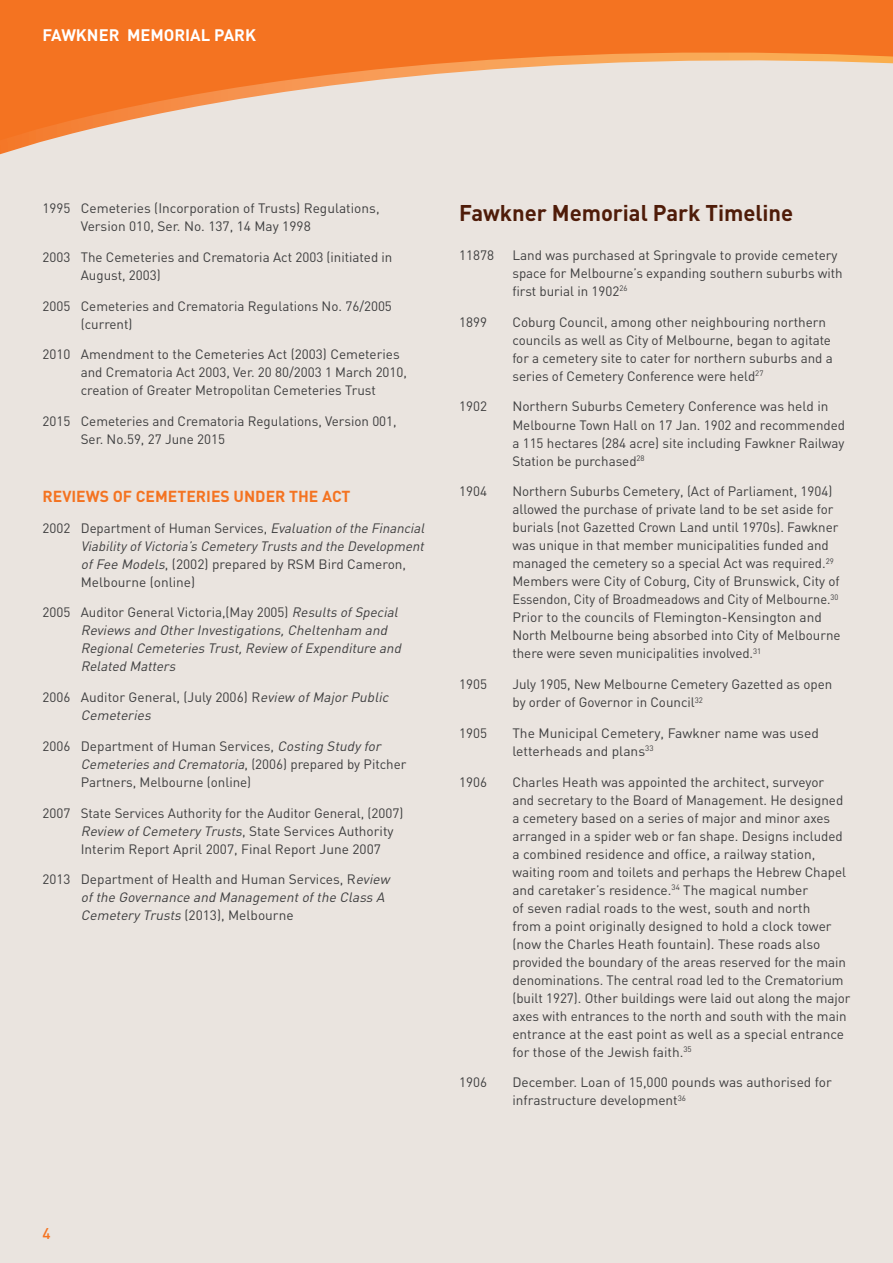
<style>
.page{position:relative;width:893px;height:1263px;background:#eae4df}
.page>*{position:absolute;margin:0;border:0;box-sizing:border-box;transform-origin:0 0}
.t1{font:700 22.5px "DIN";color:#4f1c09}
.t2{font:700 16.5px "DIN";color:#fff}
.t3{font:700 15.75px "DIN";color:#f47321}
.t4{font:500 15.3px "DIN";color:#f47321}
.t5{font:13.5px/18px "DIN";color:#3e3e3f}
.t6{font:italic 13.5px/18px "DIN";color:#3e3e3f}
.s1{font-style:normal}
.s2{font-style:italic}
</style>
<div class="page">
<p class="t2" style="left:43px;top:25px;width:215px">FAWKNER MEMORIAL PARK</p>
<p class="t5" style="left:81px;top:199px;width:300px;text-indent:-38px">1995 Cemeteries (Incorporation of Trusts) Regulations,<br>Version 010, Ser. No. 137, 14 May 1998</p>
<p class="t5" style="left:81px;top:248px;width:313px;text-indent:-38px">2003 The Cemeteries and Crematoria Act 2003 (initiated in<br>August, 2003)</p>
<p class="t5" style="left:81px;top:296px;width:313px;text-indent:-38px">2005 Cemeteries and Crematoria Regulations No. 76/2005 (current)</p>
<p class="t5" style="left:81px;top:345px;width:328px;text-indent:-38px">2010 Amendment to the Cemeteries Act (2003) Cemeteries and Crematoria Act 2003, Ver. 20 80/2003 1 March 2010, creation of Greater Metropolitan Cemeteries Trust</p>
<p class="t5" style="left:81px;top:412px;width:317px;text-indent:-38px">2015 Cemeteries and Crematoria Regulations, Version 001,<br>Ser. No.59, 27 June 2015</p>
<p class="t3" style="left:43px;top:486px;width:309px">REVIEWS OF CEMETERIES UNDER THE ACT</p>
<p class="t6" style="left:81px;top:518px;width:348px;text-indent:-38px"><span class="s1">2002 Department of Human Services,</span> Evaluation ofthe Financial ViabilityofVictoria’s CemeteryTrusts and the Development ofFee Models<span class="s1">, (2002) prepared by RSM Bird Cameron, Melbourne (online)</span></p>
<p class="t6" style="left:81px;top:603px;width:325px;text-indent:-38px"><span class="s1">2005 Auditor General Victoria,(May 2005)</span> Results ofSpecial Reviews and OtherInvestigations,Cheltenham and RegionalCemeteries Trust,Review ofExpenditure and Related Matters</p>
<p class="t5" style="left:81px;top:688px;width:312px;text-indent:-38px">2006 Auditor General, (July 2006) R<span class="s2">eview ofMajorPublic<br>Cemeteries</span></p>
<p class="t5" style="left:81px;top:737px;width:327px;text-indent:-38px">2006 Department of Human Services, <span class="s2">Costing Study for<br>Cemeteries and Crematoria</span>, ( 2 0 0 6 ) p re p a re d by P i t c h e r<br>Partners, Melbourne (online)</p>
<p class="t5" style="left:81px;top:803px;width:324px;text-indent:-38px">2007 State Services Authority for the Auditor General, (2007)<br><span class="s2">Review ofCemetery Trusts</span>, State Services Authority<br>Interim Report April 2007, Final Report June 2007</p>
<p class="t6" style="left:81px;top:870px;width:313px;text-indent:-38px"><span class="s1">2013 Department of Health and Human Services, R</span>eview ofthe Governance and Managementofthe Class A<br>Cemetery Trusts <span class="s1">(2013), Melbourne</span></p>
<p class="t1" style="left:459px;top:198px;width:335px">Fawkner Memorial Park Timeline</p>
<p class="t5" style="left:459px;top:246px;width:36px">11878</p>
<p class="t5" style="left:512px;top:246px;width:332px">Land was purchased at Springvale to provide cemetery space for Melbourne’s expanding southern suburbs with first burial in 1902<sup>26</sup></p>
<p class="t5" style="left:459px;top:313px;width:29px">1899</p>
<p class="t5" style="left:512px;top:313px;width:322px">Coburg Council, among other neighbouring northern councils as well as City of Melbourne, began to agitate for a cemetery site to cater for northern suburbs and a series of Cemetery Conference were held<sup>27</sup></p>
<p class="t5" style="left:459px;top:397px;width:29px">1902</p>
<p class="t5" style="left:512px;top:397px;width:334px">Northern Suburbs Cemetery Conference was held in Melbourne Town Hall on 17 Jan. 1902 and recommended a 115 hectares (284 acre) site including Fawkner Railway Station be purchased<sup>28</sup></p>
<p class="t5" style="left:459px;top:482px;width:29px">1904</p>
<p class="t5" style="left:512px;top:482px;width:330px">Northern Suburbs Cemetery, (Act of Parliament, 1904) allowed the purchase of private land to be set aside for burials (not Gazetted Crown Land until 1970s). Fawkner was unique in that member municipalities funded and managed the cemetery so a special Act was required.<sup>29<br></sup>Members were City of Coburg, City of Brunswick, City of Essendon, City of Broadmeadows and City of Melbourne.<sup>30<br></sup>Prior to the councils of Flemington-Kensington and North Melbourne being absorbed into City of Melbourne there were seven municipalities involved.<sup>31</sup></p>
<p class="t5" style="left:459px;top:675px;width:29px">1905</p>
<p class="t5" style="left:512px;top:675px;width:321px">July 1905, New Melbourne Cemetery Gazetted as open by order of Governor in Council<sup>32</sup></p>
<p class="t5" style="left:459px;top:724px;width:29px">1905</p>
<p class="t5" style="left:512px;top:724px;width:308px">The Municipal Cemetery, Fawkner name was used letterheads and plans<sup>33</sup></p>
<p class="t5" style="left:459px;top:772px;width:29px">1906</p>
<p class="t5" style="left:512px;top:772px;width:340px">Charles Heath was appointed the architect, surveyor<br>and secretary to the Board of Management. He designed a cemetery based on a series of major and minor axes arranged in a spider web or fan shape. Designs included a combined residence and office, a railway station, waiting room and toilets and perhaps the Hebrew Chapel and caretaker’s residence.<sup>34</sup> The magical number<br>of seven radial roads to the west, south and north<br>from a point originally designed to hold a clock tower (now the Charles Heath fountain). These roads also provided the boundary of the areas reserved for the main denominations. The central road led to the Crematorium (built 1927). Other buildings were laid out along the major axes with entrances to the north and south with the main entrance at the east point as well as a special entrance for those of the Jewish faith.<sup>35</sup></p>
<p class="t5" style="left:459px;top:1073px;width:29px">1906</p>
<p class="t5" style="left:512px;top:1073px;width:321px">December. Loan of 15,000 pounds was authorised for infrastructure development<sup>36</sup></p>
<p class="t4" style="left:43px;top:1224px;width:10px">4</p>
</div>
